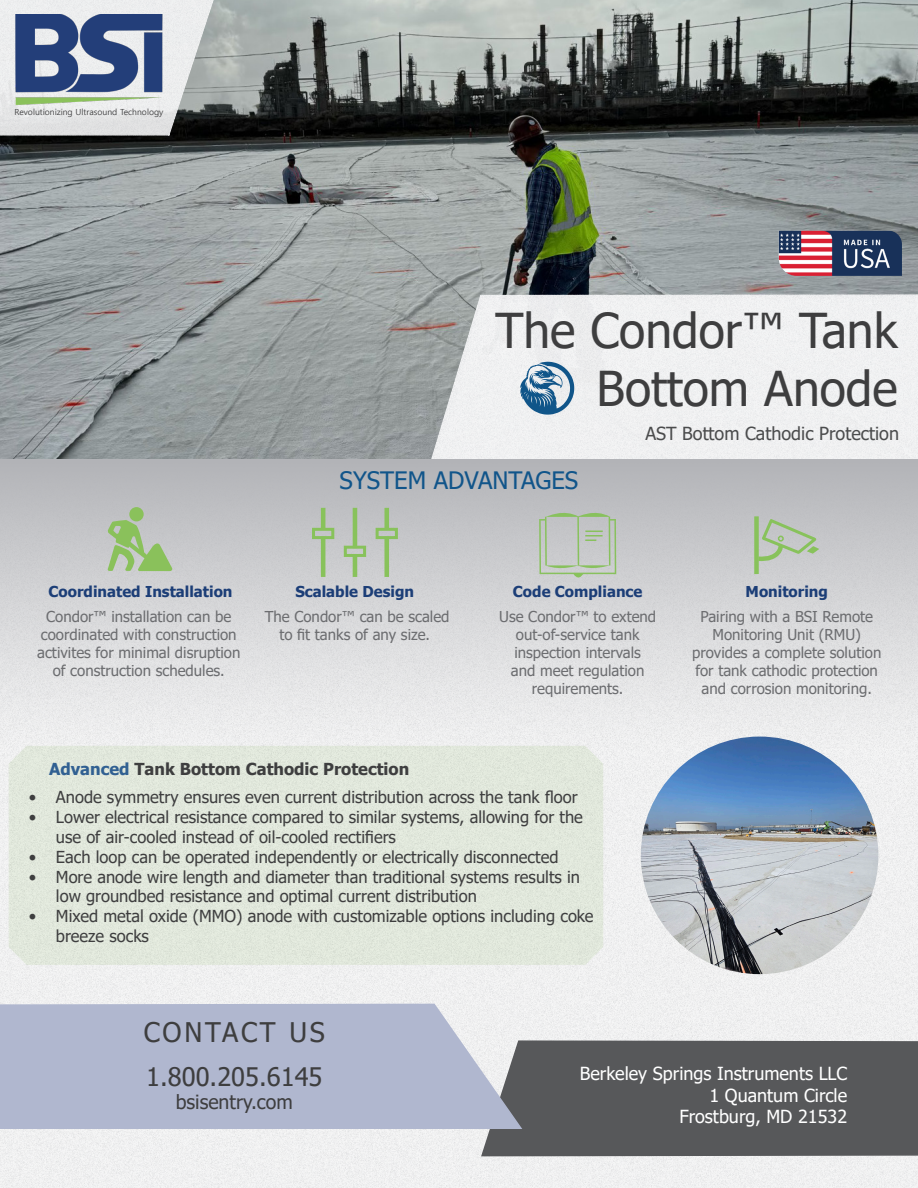
<style>
.page{position:relative;width:918px;height:1188px;background:#fff}
.page>*{position:absolute;margin:0;border:0;box-sizing:border-box;transform-origin:0 0}
.t1{font:48px/57.6px "Tahoma";color:#3e3e3f;text-align:right}
.t2{font:27px "Tahoma";letter-spacing:.1em;color:#3e3e3f}
.t3{font:25.5px "Tahoma";color:#3e3e3f}
.t4{font:24px "Tahoma";color:#11558a}
.t5{font:19.5px "Tahoma";color:#3e3e3f}
.t6{font:18px "Tahoma";color:#fff}
.t7{font:18px "Tahoma";color:#4b4c4d}
.t8{font:16.5px/19.8px "Tahoma";color:#3e3e3f}
.t9{font:700 16.5px "Tahoma";color:#3e3e3f}
.t10{font:15px/18px "Tahoma";color:#6c6d70;text-align:center}
.t11{font:700 15px "Tahoma";color:#1c3e77}
.t12{font:8.4px "Malgun Gothic";color:#3e3e3f}
.s1{color:#316092}
</style>
<div class="page">
<img style="left:0;top:0;width:918px;height:459px">
<div style="left:0;top:459px;width:918px;height:729px;background:#fff;opacity:.75"></div>
<div style="left:0;top:0;width:223px;height:136px;background:#fff;opacity:.75"></div>
<div style="left:424px;top:293px;width:494px;height:191px;background:#fff;opacity:.75"></div>
<div style="left:0;top:459px;width:918px;height:289px;background:linear-gradient(to bottom,#b4b5b9,#f2f3f3)"></div>
<img style="left:641px;top:737px;width:237px;height:237px;border-radius:119px">
<div style="left:480px;top:1040px;width:438px;height:117px;background:#57585a"></div>
<svg style="left:0;top:1003px;width:524px;height:127px"></svg>
<img style="left:11px;top:14px;width:156px;height:91px">
<svg style="left:520px;top:362px;width:54px;height:53px"></svg>
<img style="left:779px;top:231px;width:123px;height:45px">
<svg style="left:321px;top:508px;width:4px;height:69px"></svg>
<div style="left:312px;top:528px;width:22px;height:11px;border:3px solid #88c25b"></div>
<svg style="left:384px;top:508px;width:5px;height:69px"></svg>
<div style="left:376px;top:528px;width:22px;height:11px;border:3px solid #88c25b"></div>
<svg style="left:353px;top:508px;width:4px;height:69px"></svg>
<div style="left:344px;top:546px;width:22px;height:11px;border:3px solid #88c25b"></div>
<svg style="left:108px;top:507px;width:65px;height:64px"></svg>
<hr style="left:577px;top:517px;width:2px;height:48px;background:#88c15d">
<hr style="left:545px;top:517px;width:2px;height:48px;background:#88c15d">
<hr style="left:609px;top:517px;width:1px;height:48px;background:#88c15d">
<svg style="left:585px;top:531px;width:18px;height:10px"></svg>
<svg style="left:540px;top:508px;width:76px;height:13px"></svg>
<hr style="left:614px;top:519px;width:2px;height:55px;background:#88c15d">
<hr style="left:539px;top:519px;width:2px;height:55px;background:#88c15d">
<hr style="left:540px;top:573px;width:75px;height:1px;background:#88c15d">
<svg style="left:545px;top:565px;width:65px;height:18px"></svg>
<div style="left:754px;top:516px;width:5px;height:58px;background:#88c25b"></div>
<svg style="left:754px;top:517px;width:65px;height:46px"></svg>
<p class="t12" style="left:15px;top:107px;width:150px">Revolutionizing Ultrasound Technology</p>
<p class="t1" style="left:495px;top:305px;width:404px">The Condor™ Tank<br>Bottom Anode</p>
<p class="t7" style="left:645px;top:421px;width:255px">AST Bottom Cathodic Protection</p>
<p class="t4" style="left:340px;top:465px;width:240px">SYSTEM ADVANTAGES</p>
<p class="t11" style="left:49px;top:581px;width:186px">Coordinated Installation</p>
<p class="t11" style="left:295px;top:581px;width:120px">Scalable Design</p>
<p class="t11" style="left:746px;top:581px;width:84px">Monitoring</p>
<p class="t10" style="left:265px;top:608px;width:186px">The Condor™ can be scaled to fit tanks of any size.</p>
<p class="t11" style="left:513px;top:581px;width:131px">Code Compliance</p>
<p class="t10" style="left:499px;top:608px;width:159px">Use Condor™ to extend out-of-service tank inspection intervals<br>and meet regulation requirements.</p>
<p class="t10" style="left:700px;top:608px;width:174px">Pairing with a BSI Remote</p>
<p class="t10" style="left:37px;top:608px;width:205px">Condor™ installation can be coordinated with construction activites for minimal disruption of construction schedules.</p>
<p class="t10" style="left:692px;top:626px;width:191px">Monitoring Unit (RMU) provides a complete solution for tank cathodic protection and corrosion monitoring.</p>
<p class="t9" style="left:49px;top:758px;width:362px"><span class="s1">Advanced</span> Tank Bottom Cathodic Protection</p>
<p class="t8" style="left:29px;top:788px;width:550px">• Anode symmetry ensures even current distribution across the tank floor</p>
<p class="t8" style="left:56px;top:808px;width:529px;text-indent:-27px">• Lower electrical resistance compared to similar systems, allowing for the use of air-cooled instead of oil-cooled rectifiers</p>
<p class="t8" style="left:29px;top:848px;width:531px">• Each loop can be operated independently or electrically disconnected</p>
<p class="t8" style="left:56px;top:868px;width:526px;text-indent:-27px">• More anode wire length and diameter than traditional systems results in low groundbed resistance and optimal current distribution</p>
<p class="t8" style="left:56px;top:907px;width:539px;text-indent:-27px">• Mixed metal oxide (MMO) anode with customizable options including coke breeze socks</p>
<p class="t2" style="left:144px;top:1014px;width:183px">CONTACT US</p>
<p class="t3" style="left:146px;top:1059px;width:178px">1.800.205.6145</p>
<p class="t5" style="left:176px;top:1089px;width:119px">bsisentry.com</p>
<p class="t6" style="left:580px;top:1061px;width:269px">Berkeley Springs Instruments LLC</p>
<p class="t6" style="left:710px;top:1083px;width:139px">1 Quantum Circle</p>
<p class="t6" style="left:679px;top:1105px;width:169px">Frostburg, MD 21532</p>
</div>
